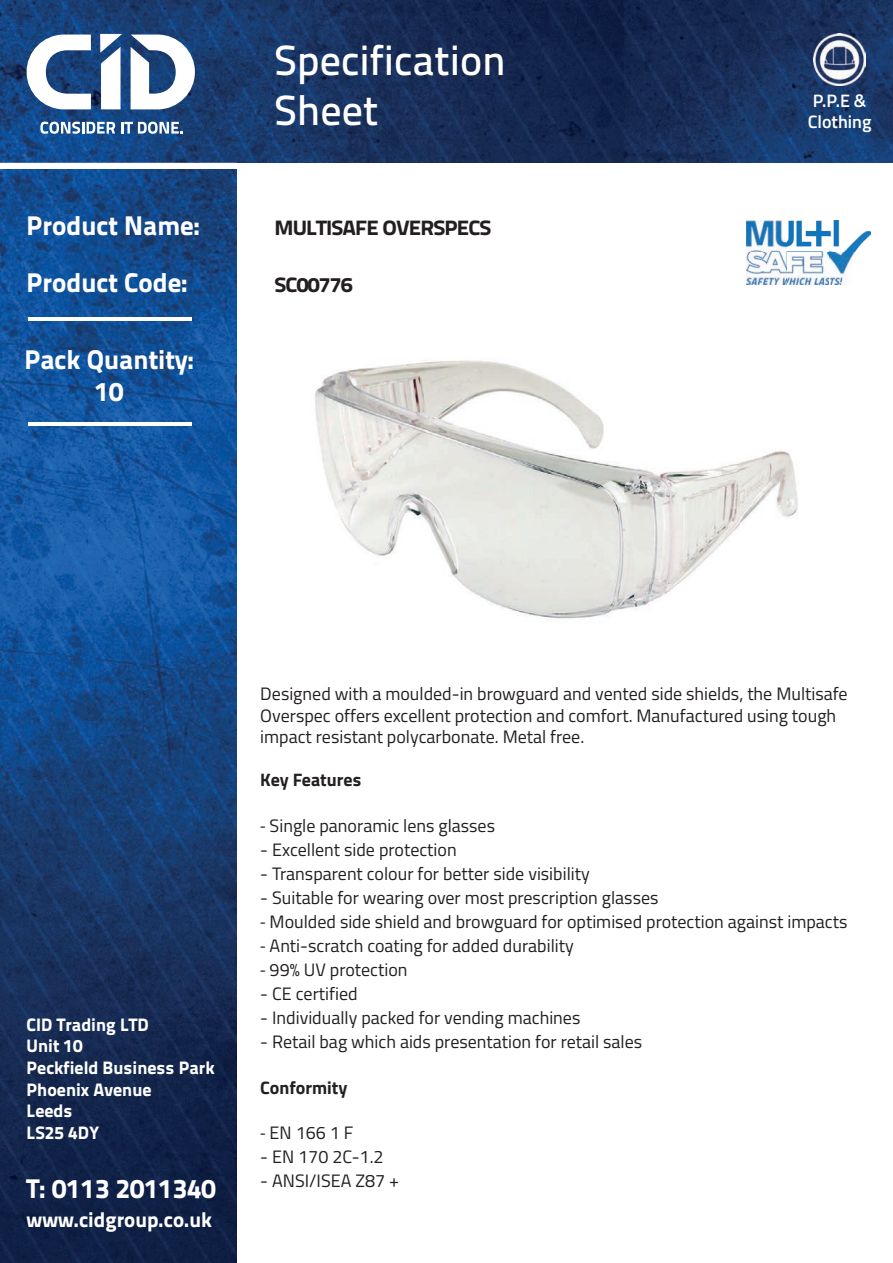
<style>
.page{position:relative;width:893px;height:1263px;background:#fff}
.page>*{position:absolute;margin:0;border:0;box-sizing:border-box;transform-origin:0 0}
.t1{font:42px/50.4px "Titillium Text 25 L 600 wt";color:#fff}
.t2{font:27px/32.4px "Titillium Text 25 L 999 wt";color:#fff;text-align:center}
.t3{font:21px "Titillium Text 25 L 999 wt";color:#fff}
.t4{font:20.85px "Titillium Text 25 L 999 wt";letter-spacing:-.04em;color:#231f20;scale:1.08 1}
.t5{font:18px/21.6px "Titillium Web";color:#231f20}
.t6{font:18px/21.6px "Titillium Text 25 L 999 wt";color:#fff}
.t7{font:700 18px "Titillium Web";color:#231f20}
.t8{font:600 18px/21.6px "Titillium Web";color:#fff}
.s1{font-family:"Myriad Pro"}
</style>
<div class="page">
<img style="left:0;top:0;width:893px;height:163px">
<img style="left:0;top:169px;width:237px;height:1094px">
<svg style="left:40px;top:122px;width:75px;height:12px"></svg>
<svg style="left:121px;top:122px;width:62px;height:12px"></svg>
<svg style="left:27px;top:35px;width:64px;height:74px"></svg>
<svg style="left:131px;top:35px;width:64px;height:74px"></svg>
<svg style="left:100px;top:34px;width:22px;height:75px"></svg>
<hr style="left:28px;top:317px;width:163px;height:4px;background:#fff">
<hr style="left:28px;top:422px;width:163px;height:3px;background:#fff">
<img style="left:814px;top:34px;width:51px;height:51px">
<img style="left:315px;top:360px;width:483px;height:262px">
<img style="left:637px;top:585px;width:54px;height:19px">
<img style="left:747px;top:220px;width:123px;height:64px">
<h2 class="t2" style="left:27px;top:208px;width:175px">Product Name:</h2>
<h2 class="t2" style="left:27px;top:264px;width:163px">Product Code:</h2>
<h2 class="t2" style="left:24px;top:341px;width:171px">Pack Quantity:<br>10</h2>
<h1 class="t1" style="left:275px;top:32px;width:233px">Specification<br>Sheet</h1>
<p class="t4" style="left:275px;top:211px;width:202px">MULTISAFE OVERSPECS</p>
<p class="t4" style="left:275px;top:268px;width:74px">SC00776</p>
<p class="t8" style="left:808px;top:89px;width:65px">P.P.E &amp;<br>Clothing</p>
<p class="t6" style="left:27px;top:1012px;width:190px">CID Trading LTD<br>Unit 10<br>Peckfield Business Park<br>Phoenix Avenue<br>Leeds<br>LS25 4DY</p>
<h2 class="t2" style="left:27px;top:1170px;width:191px">T: 0113 2011340</h2>
<p class="t3" style="left:27px;top:1203px;width:187px">www.cidgroup.co.uk</p>
<p class="t5" style="left:260px;top:682px;width:589px">Designed with a moulded-in browguard and vented side shields, the Multisafe<br>Overspec offers excellent protection and comfort. Manufactured using tough impact resistant polycarbonate. Metal free.</p>
<p class="t7" style="left:260px;top:766px;width:102px">Key Features</p>
<p class="t5" style="left:260px;top:814px;width:236px"><span class="s1">-</span> Single panoramic lens glasses</p>
<p class="t5" style="left:260px;top:838px;width:198px">- Excellent side protection</p>
<p class="t5" style="left:260px;top:862px;width:331px">- Transparent colour for better side visibility</p>
<p class="t5" style="left:260px;top:886px;width:400px">- Suitable for wearing over most prescription glasses</p>
<p class="t5" style="left:260px;top:910px;width:589px"><span class="s1">-</span> Moulded side shield and browguard for optimised protection against impacts</p>
<p class="t5" style="left:260px;top:934px;width:315px"><span class="s1">-</span> Anti-scratch coating for added durability</p>
<p class="t5" style="left:260px;top:958px;width:149px"><span class="s1">-</span> 99% UV protection</p>
<p class="t5" style="left:260px;top:982px;width:99px">- CE certified</p>
<p class="t5" style="left:260px;top:1006px;width:322px">- Individually packed for vending machines</p>
<p class="t5" style="left:260px;top:1030px;width:383px">- Retail bag which aids presentation for retail sales</p>
<p class="t7" style="left:260px;top:1073px;width:89px">Conformity</p>
<p class="t5" style="left:260px;top:1121px;width:95px"><span class="s1">-</span> EN 166 1 F</p>
<p class="t5" style="left:260px;top:1145px;width:125px">- EN 170 2C-1.2</p>
<p class="t5" style="left:260px;top:1169px;width:141px">- ANSI/ISEA Z87 +</p>
</div>
